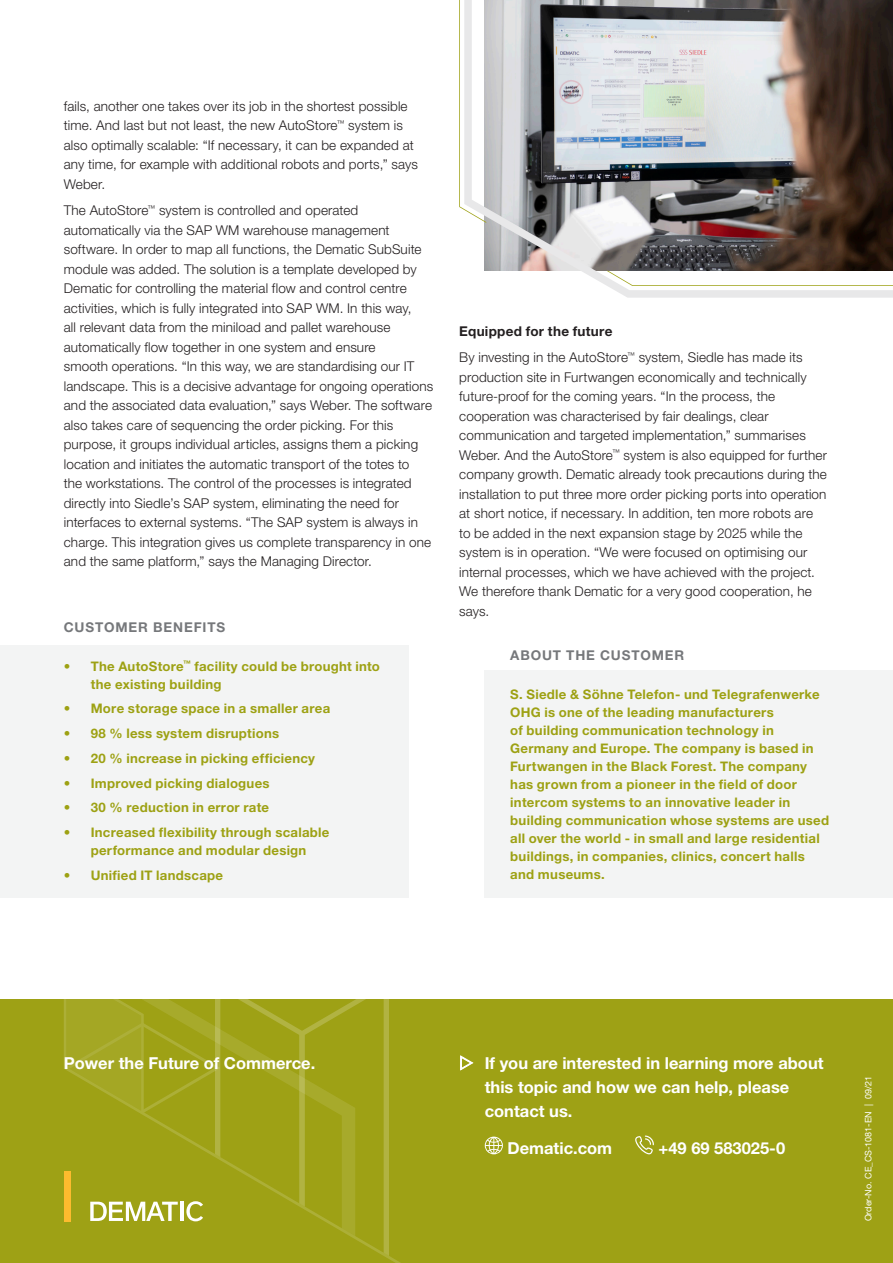
<style>
.page{position:relative;width:893px;height:1263px;background:#fff}
.page>*{position:absolute;margin:0;border:0;box-sizing:border-box;transform-origin:0 0}
.CS_About_Callout_Con{font:700 16.5px/24px "Helvetica Neue LT Std";color:#fff}
.CS_Body{font:300 13.5px/19.5px "Helvetica Neue LT Std";letter-spacing:.01em;color:#231f20}
.CS_Sidebar_Heading{font:700 13.5px "Helvetica Neue LT Std";letter-spacing:.065em;color:#76787b}
.CS_Body-2{font:700 13.5px "Helvetica Neue LT Std";letter-spacing:.02em;color:#231f20}
.CS_Sidebar_Body{font:700 13.2px/18px "Helvetica Neue LT Std";letter-spacing:.02em;color:#9da113}
.CS_Sidenote{font:9px "Helvetica Neue LT Std";color:#fff}
</style>
<div class="page">
<div style="left:0;top:999px;width:893px;height:264px;background:#9ea115"></div>
<svg style="left:485px;top:1136px;width:18px;height:18px"></svg>
<svg style="left:635px;top:1135px;width:19px;height:19px"></svg>
<div style="left:0;top:645px;width:408px;height:253px;background:#f3f4f4"></div>
<div style="left:485px;top:670px;width:408px;height:228px;background:#f3f4f4"></div>
<img style="left:484px;top:0;width:409px;height:298px">
<svg style="left:607px;top:271px;width:286px;height:15px"></svg>
<svg style="left:459px;top:0;width:27px;height:223px"></svg>
<svg style="left:66px;top:999px;width:323px;height:257px"></svg>
<div style="left:64px;top:1171px;width:6px;height:50px;background:#fdbb2e"></div>
<p class="CS_Body" style="left:64px;top:96px;width:356px">fails, another one takes over its job in the shortest possible time. And last but not least, the new AutoStore<sup>™</sup> system is also optimally scalable: “If necessary, it can be expanded at any time, for example with additional robots and ports,” says Weber.</p>
<p class="CS_Body" style="left:64px;top:200px;width:371px">The AutoStore<sup>™</sup> system is controlled and operated automatically via the SAP WM warehouse management software. In order to map all functions, the Dematic SubSuite module was added. The solution is a template developed by Dematic for controlling the material flow and control centre activities, which is fully integrated into SAP WM. In this way,<br>all relevant data from the miniload and pallet warehouse automatically flow together in one system and ensure<br>smooth operations. “In this way, we are standardising our IT landscape. This is a decisive advantage for ongoing operations and the associated data evaluation,” says Weber. The software also takes care of sequencing the order picking. For this purpose, it groups individual articles, assigns them a picking location and initiates the automatic transport of the totes to<br>the workstations. The control of the processes is integrated directly into Siedle’s SAP system, eliminating the need for interfaces to external systems. “The SAP system is always in charge. This integration gives us complete transparency in one and the same platform,” says the Managing Director.</p>
<p class="CS_Sidebar_Heading" style="left:64px;top:619px;width:163px">CUSTOMER BENEFITS</p>
<p class="CS_Sidebar_Body" style="left:91px;top:657px;width:291px;text-indent:-27px">• The AutoStore<sup>™</sup> facility could be brought into the existing building</p>
<p class="CS_Sidebar_Body" style="left:64px;top:699px;width:268px">• More storage space in a smaller area</p>
<p class="CS_Sidebar_Body" style="left:64px;top:724px;width:217px">• 98 % less system disruptions</p>
<p class="CS_Sidebar_Body" style="left:64px;top:749px;width:253px">• 20 % increase in picking efficiency</p>
<p class="CS_Sidebar_Body" style="left:64px;top:774px;width:207px">• Improved picking dialogues</p>
<p class="CS_Sidebar_Body" style="left:64px;top:798px;width:207px">• 30 % reduction in error rate</p>
<p class="CS_Sidebar_Body" style="left:64px;top:823px;width:267px;text-align:center">• Increased flexibility through scalable performance and modular design</p>
<p class="CS_Sidebar_Body" style="left:64px;top:866px;width:161px">• Unified IT landscape</p>
<p class="CS_Body-2" style="left:459px;top:323px;width:155px">Equipped for the future</p>
<p class="CS_Body" style="left:459px;top:347px;width:369px">By investing in the AutoStore<sup>™</sup> system, Siedle has made its production site in Furtwangen economically and technically future-proof for the coming years. “In the process, the cooperation was characterised by fair dealings, clear communication and targeted implementation,” summarises Weber. And the AutoStore<sup>™</sup> system is also equipped for further company growth. Dematic already took precautions during the installation to put three more order picking ports into operation at short notice, if necessary. In addition, ten more robots are to be added in the next expansion stage by 2025 while the system is in operation. “We were focused on optimising our internal processes, which we have achieved with the project.<br>We therefore thank Dematic for a very good cooperation, he says.</p>
<p class="CS_Sidebar_Heading" style="left:510px;top:647px;width:176px">ABOUT THE CUSTOMER</p>
<p class="CS_Sidebar_Body" style="left:510px;top:685px;width:320px">S. Siedle &amp; Söhne Telefon- und Telegrafenwerke OHG is one of the leading manufacturers<br>of building communication technology in Germany and Europe. The company is based in Furtwangen in the Black Forest. The company has grown from a pioneer in the field of door intercom systems to an innovative leader in building communication whose systems are used all over the world - in small and large residential buildings, in companies, clinics, concert halls and museums.</p>
<p class="CS_About_Callout_Con" style="left:64px;top:1050px;width:253px">Power the Future of Commerce.</p>
<p class="CS_About_Callout_Con" style="left:485px;top:1050px;width:340px">If you are interested in learning more about this topic and how we can help, please contact us.</p>
<p class="CS_About_Callout_Con" style="left:507px;top:1136px;width:106px">Dematic.com</p>
<p class="CS_About_Callout_Con" style="left:658px;top:1136px;width:128px">+49 69 583025-0</p>
<p class="CS_Sidenote" style="left:863px;top:1221px;width:147px;rotate:-90deg">Order-No. CE_CS-1081-EN | 09/21</p>
</div>
